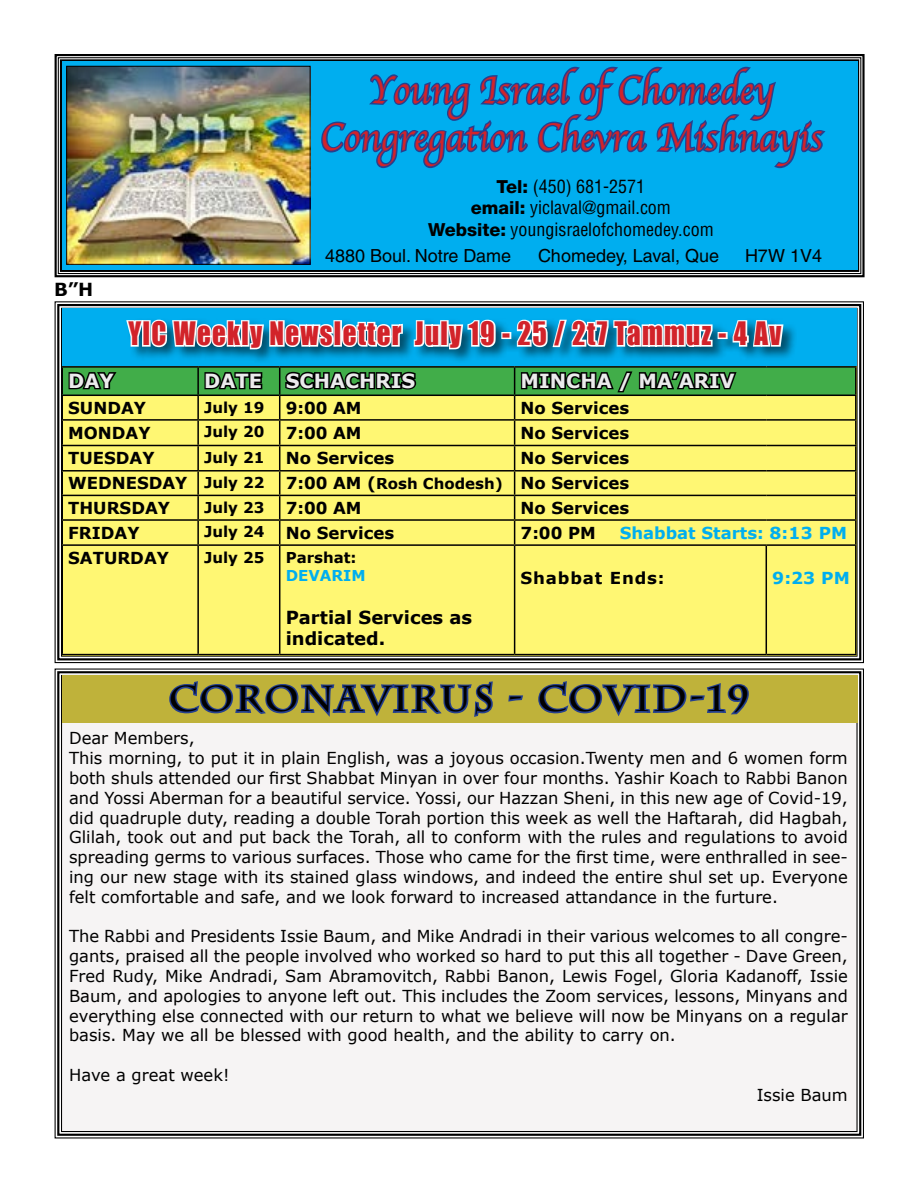
<style>
.page{position:relative;width:918px;height:1188px;background:#fff}
.page>*{position:absolute;margin:0;border:0;box-sizing:border-box;transform-origin:0 0}
.t1{font:40.2px/47.2px "Apple Chancery";color:#d2232a;text-align:center;scale:.93 1}
.t2{font:700 36px "Charlemagne Std";letter-spacing:.07em;color:#000}
.t3{font:29.7px "Impact";letter-spacing:.05em;color:#d2232a;scale:.91 1}
.t4{font:700 19.5px "Verdana";color:#ebebec}
.t5{font:condensed 18px/21.6px "Helvetica LT Std";color:#000;text-align:center}
.t6{font:18px "Helvetica LT Std";color:#000}
.t7{font:700 18px/21.6px "Verdana";color:#000}
.t8{font:16.5px/19.8px "Verdana";color:#000}
.t9{font:700 16.5px "Verdana";color:#000}
.t10{font:700 16.5px "Verdana";color:#00aeef}
.t11{font:700 16.5px "Verdana";letter-spacing:.05em;color:#000}
.t12{font:700 15px "Verdana";color:#000}
.t13{font:700 15px "Verdana";color:#00aeef}
.s1{font-family:"Helvetica Neue LT Std";font-weight:800;font-stretch:normal}
.s2{font-size:15px}
</style>
<div class="page">
<svg style="left:54px;top:54px;width:811px;height:224px;background:#545b5e"></svg>
<div style="left:62px;top:62px;width:795px;height:208px;background:#00aeef"></div>
<svg style="left:320px;top:54px;width:508px;height:115px"></svg>
<svg style="left:54px;top:301px;width:810px;height:363px"></svg>
<div style="left:62px;top:366px;width:794px;height:290px;background:#fff773"></div>
<div style="left:54px;top:668px;width:810px;height:471px;background:#f6f4f4"></div>
<hr style="left:766px;top:366px;width:91px;height:2px;background:#000">
<hr style="left:855px;top:368px;width:2px;height:27px;background:#000">
<hr style="left:766px;top:395px;width:91px;height:1px;background:#000">
<hr style="left:855px;top:396px;width:2px;height:23px;background:#000">
<hr style="left:766px;top:419px;width:91px;height:2px;background:#000">
<hr style="left:855px;top:421px;width:2px;height:24px;background:#000">
<hr style="left:766px;top:445px;width:91px;height:1px;background:#000">
<hr style="left:855px;top:446px;width:2px;height:24px;background:#000">
<hr style="left:766px;top:470px;width:91px;height:2px;background:#000">
<hr style="left:855px;top:472px;width:2px;height:23px;background:#000">
<hr style="left:766px;top:495px;width:91px;height:1px;background:#000">
<hr style="left:855px;top:496px;width:2px;height:23px;background:#000">
<hr style="left:766px;top:519px;width:91px;height:2px;background:#000">
<hr style="left:855px;top:521px;width:2px;height:23px;background:#000">
<hr style="left:62px;top:544px;width:136px;height:2px;background:#000">
<hr style="left:62px;top:546px;width:1px;height:108px;background:#000">
<hr style="left:198px;top:544px;width:82px;height:2px;background:#000">
<hr style="left:197px;top:546px;width:2px;height:108px;background:#000">
<hr style="left:280px;top:544px;width:235px;height:2px;background:#000">
<hr style="left:279px;top:546px;width:1px;height:108px;background:#000">
<hr style="left:515px;top:544px;width:251px;height:2px;background:#000">
<hr style="left:514px;top:546px;width:1px;height:108px;background:#000">
<hr style="left:766px;top:544px;width:91px;height:2px;background:#000">
<hr style="left:766px;top:546px;width:1px;height:108px;background:#000">
<hr style="left:855px;top:546px;width:2px;height:108px;background:#000">
<hr style="left:62px;top:654px;width:136px;height:1px;background:#000">
<hr style="left:198px;top:654px;width:82px;height:1px;background:#000">
<hr style="left:280px;top:654px;width:235px;height:1px;background:#000">
<hr style="left:515px;top:654px;width:251px;height:1px;background:#000">
<hr style="left:766px;top:654px;width:91px;height:1px;background:#000">
<svg style="left:62px;top:301px;width:794px;height:243px"></svg>
<img style="left:68px;top:68px;width:240px;height:195px">
<div style="left:66px;top:66px;width:244px;height:199px;border:1px solid #000"></div>
<div style="left:62px;top:675px;width:795px;height:48px;background:#bfb23a"></div>
<svg style="left:168px;top:668px;width:327px;height:49px"></svg>
<svg style="left:508px;top:695px;width:15px;height:7px"></svg>
<svg style="left:538px;top:681px;width:211px;height:35px"></svg>
<h1 class="t1" style="left:320px;top:66px;width:542px">Young Israel of Chomedey<br>Congregation Chevra Mishnayis</h1>
<p class="t5" style="left:428px;top:175px;width:287px"><span class="s1">Tel:</span> (450) 681-2571<br><span class="s1">email:</span> yiclaval@gmail.com<br><span class="s1">Website:</span> youngisraelofchomedey.com</p>
<p class="t7" style="left:54px;top:278px;width:41px">B”H</p>
<p class="t6" style="left:325px;top:245px;width:188px">4880 Boul. Notre Dame</p>
<p class="t6" style="left:538px;top:245px;width:183px">Chomedey, Laval, Que</p>
<p class="t6" style="left:745px;top:245px;width:79px">H7W 1V4</p>
<h3 class="t3" style="left:128px;top:310px;width:719px">YIC Weekly Newsletter July 19 - 25 / 2t7 Tammuz - 4 Av</h3>
<p class="t4" style="left:68px;top:367px;width:47px">DAY</p>
<p class="t4" style="left:204px;top:367px;width:213px">DATE SCHACHRIS</p>
<p class="t4" style="left:521px;top:367px;width:216px">MINCHA / MA’ARIV</p>
<p class="t9" style="left:68px;top:396px;width:79px">SUNDAY</p>
<p class="t12" style="left:204px;top:397px;width:62px">July 19</p>
<p class="t9" style="left:286px;top:396px;width:77px">9:00 AM</p>
<p class="t9" style="left:521px;top:396px;width:110px">No Services</p>
<p class="t9" style="left:68px;top:421px;width:84px">MONDAY</p>
<p class="t12" style="left:204px;top:421px;width:62px">July 20</p>
<p class="t9" style="left:286px;top:421px;width:77px">7:00 AM</p>
<p class="t9" style="left:521px;top:421px;width:110px">No Services</p>
<p class="t9" style="left:68px;top:446px;width:88px">TUESDAY</p>
<p class="t12" style="left:204px;top:447px;width:62px">July 21</p>
<p class="t9" style="left:286px;top:446px;width:110px">No Services</p>
<p class="t9" style="left:521px;top:446px;width:110px">No Services</p>
<p class="t9" style="left:68px;top:472px;width:198px">WEDNESDAY <span class="s2">July 22</span></p>
<p class="t9" style="left:286px;top:472px;width:345px">7:00 AM (<span class="s2">Rosh Chodesh)</span> No Services</p>
<p class="t9" style="left:68px;top:496px;width:103px">THURSDAY</p>
<p class="t12" style="left:204px;top:497px;width:62px">July 23</p>
<p class="t9" style="left:286px;top:496px;width:77px">7:00 AM</p>
<p class="t9" style="left:521px;top:496px;width:110px">No Services</p>
<p class="t9" style="left:68px;top:521px;width:73px">FRIDAY</p>
<p class="t12" style="left:204px;top:521px;width:62px">July 24</p>
<p class="t9" style="left:286px;top:521px;width:110px">No Services</p>
<p class="t9" style="left:521px;top:521px;width:77px">7:00 PM</p>
<p class="t10" style="left:620px;top:521px;width:229px">Shabbat Starts: 8:13 PM</p>
<p class="t9" style="left:68px;top:546px;width:102px">SATURDAY</p>
<p class="t12" style="left:204px;top:547px;width:62px">July 25</p>
<p class="t12" style="left:286px;top:547px;width:72px">Parshat:</p>
<p class="t13" style="left:286px;top:565px;width:81px">DEVARIM</p>
<p class="t7" style="left:286px;top:606px;width:188px">Partial Services as indicated.</p>
<p class="t11" style="left:521px;top:566px;width:146px">Shabbat Ends:</p>
<p class="t10" style="left:772px;top:566px;width:79px">9:23 PM</p>
<h2 class="t2" style="left:169px;top:678px;width:583px">CORONAVIRUS - COVID-19</h2>
<p class="t8" style="left:69px;top:728px;width:780px">Dear Members,<br>This morning, to put it in plain English, was a joyous occasion.Twenty men and 6 women form both shuls attended our first Shabbat Minyan in over four months. Yashir Koach to Rabbi Banon and Yossi Aberman for a beautiful service. Yossi, our Hazzan Sheni, in this new age of Covid-19, did quadruple duty, reading a double Torah portion this week as well the Haftarah, did Hagbah, Glilah, took out and put back the Torah, all to conform with the rules and regulations to avoid spreading germs to various surfaces. Those who came for the first time, were enthralled in see&shy;ing our new stage with its stained glass windows, and indeed the entire shul set up. Everyone felt comfortable and safe, and we look forward to increased attandance in the furture.</p>
<p class="t8" style="left:69px;top:926px;width:780px;text-align:justify">The Rabbi and Presidents Issie Baum, and Mike Andradi in their various welcomes to all congre&shy;gants, praised all the people involved who worked so hard to put this all together - Dave Green, Fred Rudy, Mike Andradi, Sam Abramovitch, Rabbi Banon, Lewis Fogel, Gloria Kadanoff, Issie Baum, and apologies to anyone left out. This includes the Zoom services, lessons, Minyans and everything else connected with our return to what we believe will now be Minyans on a regular basis. May we all be blessed with good health, and the ability to carry on.</p>
<p class="t8" style="left:69px;top:1065px;width:162px">Have a great week!</p>
<p class="t8" style="left:757px;top:1085px;width:93px">Issie Baum</p>
</div>
